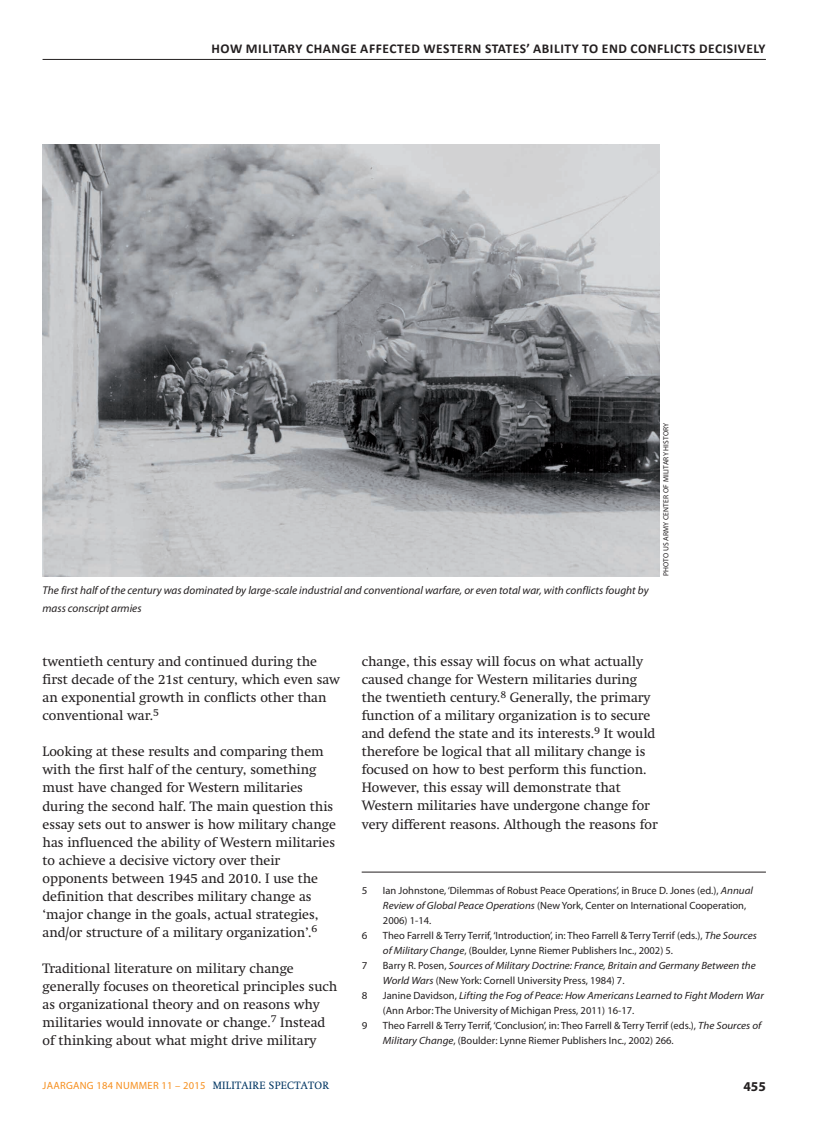
<style>
.page{position:relative;width:817px;height:1136px;background:#fff}
.page>*{position:absolute;margin:0;border:0;box-sizing:border-box;transform-origin:0 0}
.t1{font:13.5px/18px "Swift";color:#231f20}
.t2{font:700 13.5px "Calibri";letter-spacing:.04em;color:#231f20}
.t3{font:700 13.5px "Myriad Pro";color:#231f20}
.t4{font:italic 11.25px/18px "Myriad Pro";color:#231f20}
.t5{font:10.5px/15px "Myriad Pro";color:#231f20}
.t6{font:italic 10.5px/15px "Myriad Pro";color:#231f20;scale:1.05 1}
.t7{font:10.5px "Myriad Pro";letter-spacing:.025em;color:#f68f1e}
.t8{font:10.5px "Myriad Pro";color:#231f20;scale:1.05 1}
.t9{font:7.5px "Myriad Pro";letter-spacing:.02em;color:#231f20}
.s1{font-style:italic}
.s2{font-style:normal}
.s3{font-family:"Swift";color:#003562}
</style>
<div class="page">
<hr style="left:43px;top:59px;width:722px;height:1px;background:#231f20">
<img style="left:43px;top:144px;width:616px;height:432px">
<hr style="left:361px;top:871px;width:404px;height:1px;background:#231f20">
<p class="t2" style="left:211px;top:40px;width:555px">HOW MILITARY CHANGE AFFECTED WESTERN STATES’ ABILITY TO END CONFLICTS DECISIVELY</p>
<p class="t4" style="left:43px;top:581px;width:607px">The first half of the century was dominated by large-scale industrial and conventional warfare, or even total war, with conflicts fought by mass conscript armies</p>
<p class="t9" style="left:661px;top:576px;width:155px;rotate:-90deg">Photo US Army Center of Military History</p>
<p class="t1" style="left:43px;top:652px;width:299px">twentieth century and continued during the first decade of the 21st century, which even saw an exponential growth in conflicts other than conventional war.<sup>5</sup></p>
<p class="t1" style="left:43px;top:742px;width:295px">Looking at these results and comparing them with the first half of the century, something must have changed for Western militaries during the second half. The main question this essay sets out to answer is how military change has influenced the ability of Western militaries to achieve a decisive victory over their opponents between 1945 and 2010. I use the definition that describes military change as ‘major change in the goals, actual strategies, and/or structure of a military organization’.<sup>6</sup></p>
<p class="t1" style="left:43px;top:958px;width:296px">Traditional literature on military change generally focuses on theoretical principles such as organizational theory and on reasons why militaries would innovate or change.<sup>7</sup> Instead of thinking about what might drive military</p>
<p class="t1" style="left:361px;top:652px;width:297px">change, this essay will focus on what actually caused change for Western militaries during the twentieth century.<sup>8</sup> Generally, the primary function of a military organization is to secure and defend the state and its interests.<sup>9</sup> It would therefore be logical that all military change is focused on how to best perform this function.<br>However, this essay will demonstrate that Western militaries have undergone change for very different reasons. Although the reasons for</p>
<p class="t8" style="left:361px;top:884px;width:7px">5</p>
<p class="t5" style="left:383px;top:882px;width:371px">Ian Johnstone, ‘Dilemmas of Robust Peace Operations’, in Bruce D. Jones (ed.), <span class="s1">Annual<br>Review of Global Peace Operations</span> (New York, Center on International Cooperation,<br>2006) 1-14.</p>
<p class="t8" style="left:361px;top:929px;width:7px">6</p>
<p class="t5" style="left:383px;top:927px;width:375px">Theo Farrell &amp; Terry Terrif, ‘Introduction’, in: Theo Farrell &amp; Terry Terrif (eds.), <span class="s1">The Sources of Military Change</span>, (Boulder, Lynne Riemer Publishers Inc., 2002) 5.</p>
<p class="t8" style="left:361px;top:959px;width:7px">7</p>
<p class="t6" style="left:383px;top:957px;width:356px"><span class="s2">Barry R. Posen,</span> Sources of Military Doctrine: France, Britain and Germany Between the<br>World Wars <span class="s2">(New York: Cornell University Press, 1984) 7.</span></p>
<p class="t8" style="left:361px;top:989px;width:7px">8</p>
<p class="t5" style="left:383px;top:987px;width:382px">Janine Davidson, <span class="s1">Lifting the Fog of Peace: How Americans Learned to Fight Modern War </span>(Ann Arbor: The University of Michigan Press, 2011) 16-17.</p>
<p class="t8" style="left:361px;top:1019px;width:7px">9</p>
<p class="t5" style="left:383px;top:1017px;width:380px">Theo Farrell &amp; Terry Terrif, ‘Conclusion’, in: Theo Farrell &amp; Terry Terrif (eds.), <span class="s1">The Sources of<br>Military Change</span>, (Boulder: Lynne Riemer Publishers Inc., 2002) 266.</p>
<p class="t7" style="left:43px;top:1079px;width:288px">JAARGANG 184 NUMMER 11 – 2015 <span class="s3">MILITAIRE SPECTATOR</span></p>
<p class="t3" style="left:743px;top:1078px;width:24px">455</p>
</div>
